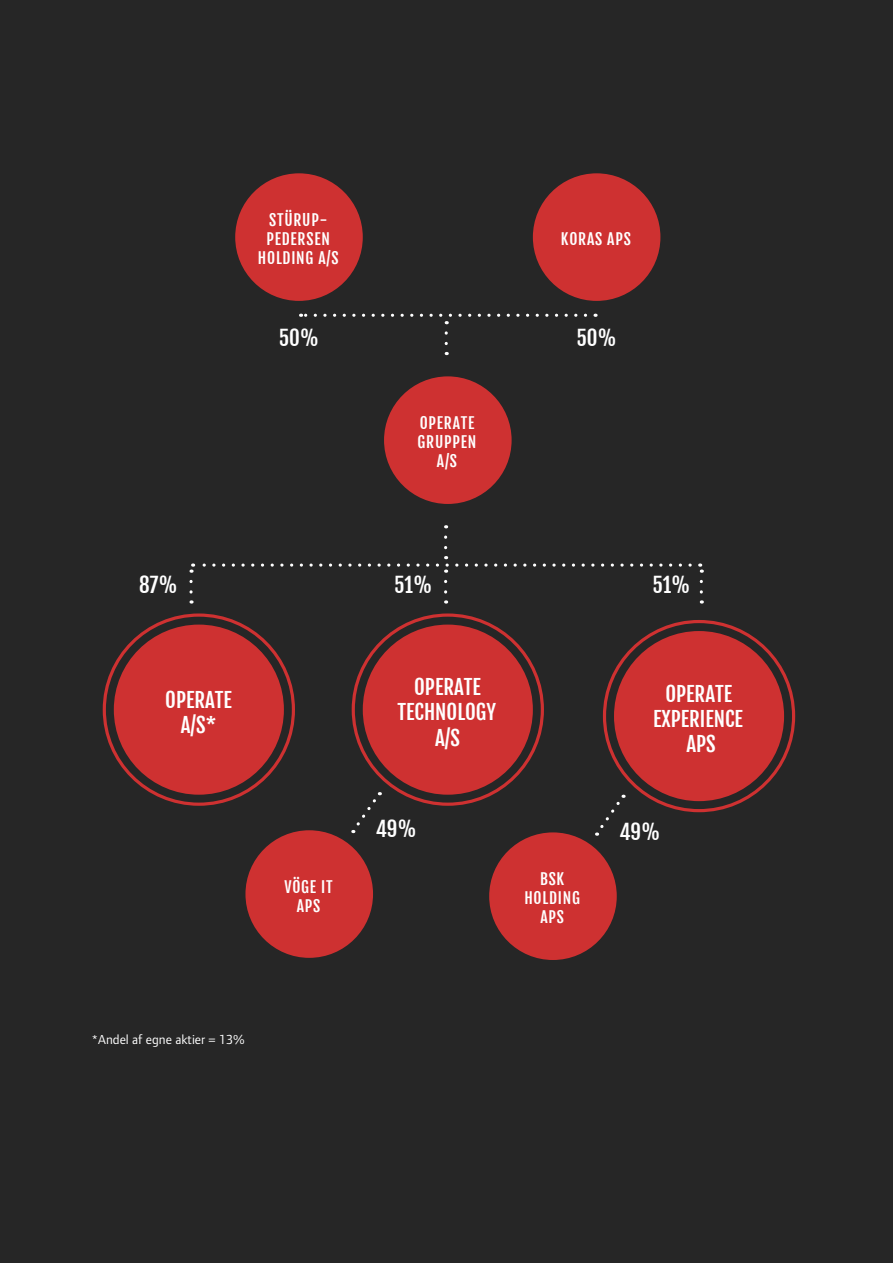
<style>
.page{position:relative;width:893px;height:1263px;background:#262626}
.page>*{position:absolute;margin:0;border:0;box-sizing:border-box;transform-origin:0 0}
.t1{font:21.3px "Fjalla One";color:#fff}
.t2{font:21px/25.2px "Fjalla One";color:#fff;text-align:center}
.t3{font:15.75px/18.9px "Fjalla One";letter-spacing:.05em;color:#fff;text-align:center}
.t4{font:13.5px "Foundry Form Sans";color:#fff}
</style>
<div class="page">
<div style="left:384px;top:376px;width:128px;height:128px;background:#ce3131;border-radius:50%"></div>
<div style="left:235px;top:173px;width:128px;height:128px;background:#ce3131;border-radius:50%"></div>
<div style="left:533px;top:173px;width:127px;height:128px;background:#ce3131;border-radius:50%"></div>
<svg style="left:301px;top:314px;width:285px;height:10px;background:#373737"></svg>
<svg style="left:445px;top:333px;width:3px;height:22px"></svg>
<div style="left:245px;top:830px;width:128px;height:128px;background:#ce3131;border-radius:50%"></div>
<div style="left:489px;top:832px;width:128px;height:128px;background:#ce3131;border-radius:50%"></div>
<div style="left:114px;top:625px;width:170px;height:170px;background:#ce3131;border-radius:50%"></div>
<div style="left:363px;top:625px;width:170px;height:170px;background:#ce3131;border-radius:50%"></div>
<div style="left:614px;top:631px;width:170px;height:170px;background:#ce3131;border-radius:50%"></div>
<svg style="left:353px;top:792px;width:28px;height:41px"></svg>
<svg style="left:597px;top:795px;width:28px;height:41px"></svg>
<svg style="left:444px;top:581px;width:3px;height:23px"></svg>
<div style="left:191px;top:537px;width:499px;height:36px;background:#262626"></div>
<svg style="left:189px;top:581px;width:4px;height:23px"></svg>
<svg style="left:700px;top:563px;width:2px;height:10px"></svg>
<svg style="left:700px;top:581px;width:3px;height:23px"></svg>
<p class="t3" style="left:258px;top:210px;width:82px">STÜRUP-<br>PEDERSEN<br>HOLDING A/S</p>
<p class="t3" style="left:561px;top:229px;width:71px">KORAS APS</p>
<h1 class="t1" style="left:279px;top:324px;width:42px">50%</h1>
<h1 class="t1" style="left:576px;top:324px;width:42px">50%</h1>
<p class="t3" style="left:418px;top:413px;width:60px">OPERATE<br>GRUPPEN<br>A/S</p>
<h1 class="t1" style="left:139px;top:571px;width:40px">87%</h1>
<h1 class="t1" style="left:394px;top:571px;width:40px">51%</h1>
<h1 class="t1" style="left:652px;top:571px;width:40px">51%</h1>
<h2 class="t2" style="left:165px;top:687px;width:68px">OPERATE<br>A/S*</h2>
<h2 class="t2" style="left:398px;top:674px;width:100px">OPERATE<br>TECHNOLOGY<br>A/S</h2>
<h2 class="t2" style="left:653px;top:680px;width:91px">OPERATE<br>EXPERIENCE<br>APS</h2>
<h1 class="t1" style="left:376px;top:815px;width:43px">49%</h1>
<h1 class="t1" style="left:619px;top:818px;width:43px">49%</h1>
<p class="t3" style="left:284px;top:877px;width:50px">VÖGE IT<br>APS</p>
<p class="t3" style="left:524px;top:869px;width:57px">BSK<br>HOLDING<br>APS</p>
<p class="t4" style="left:91px;top:1032px;width:155px">*Andel af egne aktier = 13%</p>
</div>
